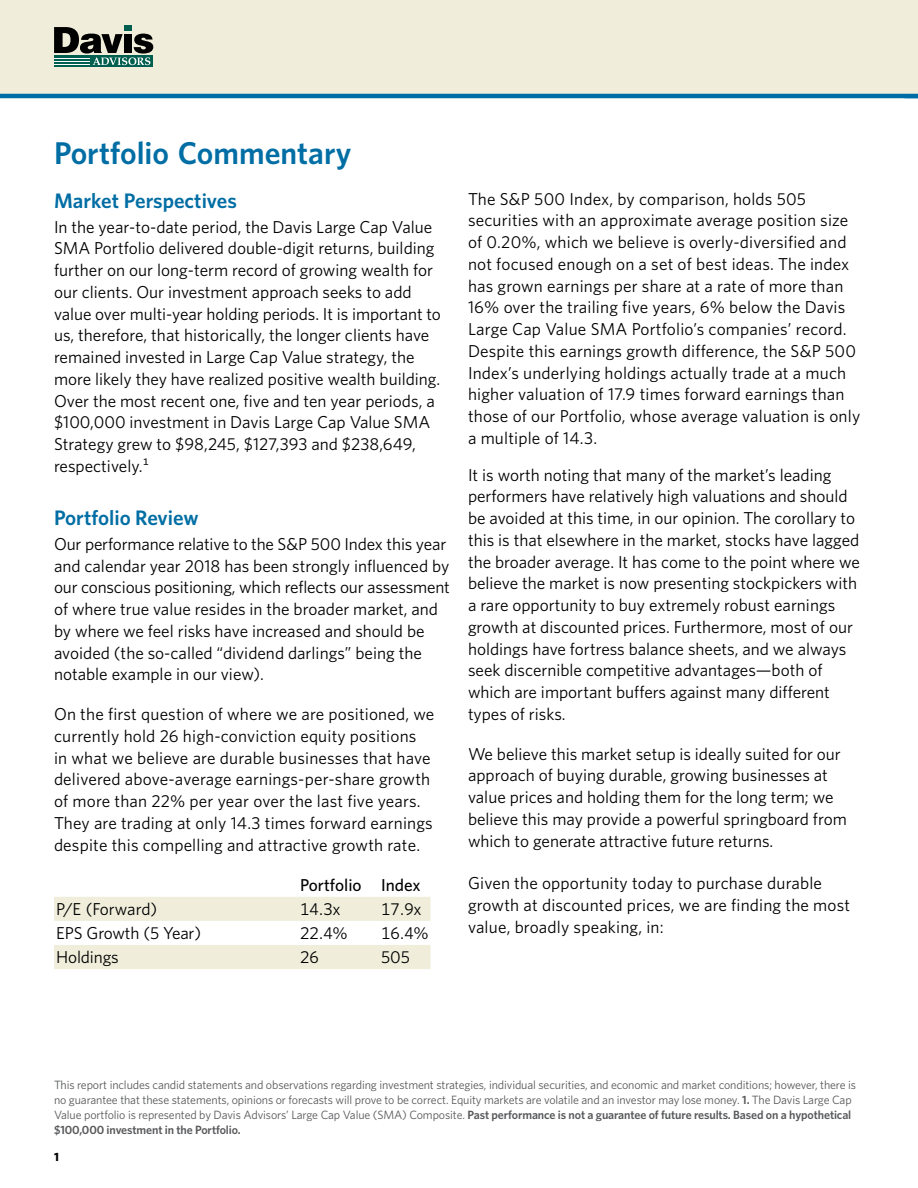
<style>
.page{position:relative;width:918px;height:1188px;background:#fff}
.page>*{position:absolute;margin:0;border:0;box-sizing:border-box;transform-origin:0 0}
.LC_Heading_1{font:600 31.5px "Whitney";color:#006ea4}
.LC_Heading_4{font:600 21px "Whitney";color:#006ea4}
.LC_Body{font:600 21px "Whitney";color:#006ea4}
.LC_Body-2{font:17.25px/21.8px "Whitney";color:#000}
.t1{font:500 17.25px "Whitney";color:#000}
.Footnote_first{font:12px/15px "Whitney";letter-spacing:-.01em;color:#58595b}
.t2{font:700 12px "Whitney";color:#000}
.s1{font-weight:600}
</style>
<div class="page">
<div style="left:0;top:0;width:918px;height:94px;background:#f0eedb"></div>
<hr style="left:0;top:94px;width:918px;height:4px;background:#006ea4">
<div style="left:124px;top:25px;width:8px;height:6px;background:#005f4f"></div>
<div style="left:54px;top:56px;width:99px;height:11px;background:#005f4f"></div>
<svg style="left:54px;top:27px;width:99px;height:38px"></svg>
<svg style="left:54px;top:897px;width:377px;height:72px"></svg>
<p class="LC_Heading_1" style="left:54px;top:132px;width:299px">Portfolio Commentary</p>
<p class="LC_Heading_4" style="left:54px;top:186px;width:184px">Market Perspectives</p>
<p class="LC_Body-2" style="left:54px;top:215px;width:389px">In the year-to-date period, the Davis Large Cap Value SMA Portfolio delivered double-digit returns, building further on our long-term record of growing wealth for our clients. Our investment approach seeks to add value over multi-year holding periods. It is important to us, therefore, that historically, the longer clients have remained invested in Large Cap Value strategy, the more likely they have realized positive wealth building.<br>Over the most recent one, five and ten year periods, a $100,000 investment in Davis Large Cap Value SMA Strategy grew to $98,245, $127,393 and $238,649, respectively.1</p>
<p class="LC_Body" style="left:54px;top:504px;width:146px">Portfolio Review</p>
<p class="LC_Body-2" style="left:54px;top:532px;width:397px">Our performance relative to the S&amp;P 500 Index this year and calendar year 2018 has been strongly influenced by our conscious positioning, which reflects our assessment of where true value resides in the broader market, and by where we feel risks have increased and should be avoided (the so-called “dividend darlings” being the notable example in our view).</p>
<p class="LC_Body-2" style="left:54px;top:703px;width:382px">On the first question of where we are positioned, we currently hold 26 high-conviction equity positions<br>in what we believe are durable businesses that have delivered above-average earnings-per-share growth of more than 22% per year over the last five years.<br>They are trading at only 14.3 times forward earnings despite this compelling and attractive growth rate.</p>
<p class="t1" style="left:300px;top:873px;width:63px">Portfolio</p>
<p class="t1" style="left:381px;top:873px;width:41px">Index</p>
<p class="LC_Body-2" style="left:56px;top:897px;width:102px">P/E (Forward)</p>
<p class="LC_Body-2" style="left:300px;top:897px;width:42px">14.3x</p>
<p class="LC_Body-2" style="left:381px;top:897px;width:42px">17.9x</p>
<p class="LC_Body-2" style="left:56px;top:921px;width:146px">EPS Growth (5 Year)</p>
<p class="LC_Body-2" style="left:300px;top:921px;width:49px">22.4%</p>
<p class="LC_Body-2" style="left:381px;top:921px;width:49px">16.4%</p>
<p class="LC_Body-2" style="left:56px;top:945px;width:64px">Holdings</p>
<p class="LC_Body-2" style="left:300px;top:945px;width:20px">26</p>
<p class="LC_Body-2" style="left:381px;top:945px;width:31px">505</p>
<p class="LC_Body-2" style="left:468px;top:187px;width:394px">The S&amp;P 500 Index, by comparison, holds 505 securities with an approximate average position size of 0.20%, which we believe is overly-diversified and not focused enough on a set of best ideas. The index has grown earnings per share at a rate of more than 16% over the trailing five years, 6% below the Davis Large Cap Value SMA Portfolio’s companies’ record.<br>Despite this earnings growth difference, the S&amp;P 500<br>Index’s underlying holdings actually trade at a much higher valuation of 17.9 times forward earnings than those of our Portfolio, whose average valuation is only a multiple of 14.3.</p>
<p class="LC_Body-2" style="left:468px;top:463px;width:393px">It is worth noting that many of the market’s leading performers have relatively high valuations and should be avoided at this time, in our opinion. The corollary to this is that elsewhere in the market, stocks have lagged the broader average. It has come to the point where we believe the market is now presenting stockpickers with a rare opportunity to buy extremely robust earnings growth at discounted prices. Furthermore, most of our holdings have fortress balance sheets, and we always seek discernible competitive advantages—both of which are important buffers against many different types of risks.</p>
<p class="LC_Body-2" style="left:468px;top:742px;width:380px">We believe this market setup is ideally suited for our approach of buying durable, growing businesses at value prices and holding them for the long term; we believe this may provide a powerful springboard from which to generate attractive future returns.</p>
<p class="LC_Body-2" style="left:468px;top:872px;width:384px">Given the opportunity today to purchase durable growth at discounted prices, we are finding the most value, broadly speaking, in:</p>
<p class="Footnote_first" style="left:54px;top:1077px;width:804px">This report includes candid statements and observations regarding investment strategies, individual securities, and economic and market conditions; however, there is no guarantee that these statements, opinions or forecasts will prove to be correct. Equity markets are volatile and an investor may lose money. <span class="s1">1.</span> The Davis Large Cap Value portfolio is represented by Davis Advisors’ Large Cap Value (SMA) Composite. <span class="s1">Past performance is not a guarantee of future results. Based on a hypothetical $100,000 investment in the Portfolio.</span></p>
<p class="t2" style="left:54px;top:1149px;width:6px">1</p>
</div>
